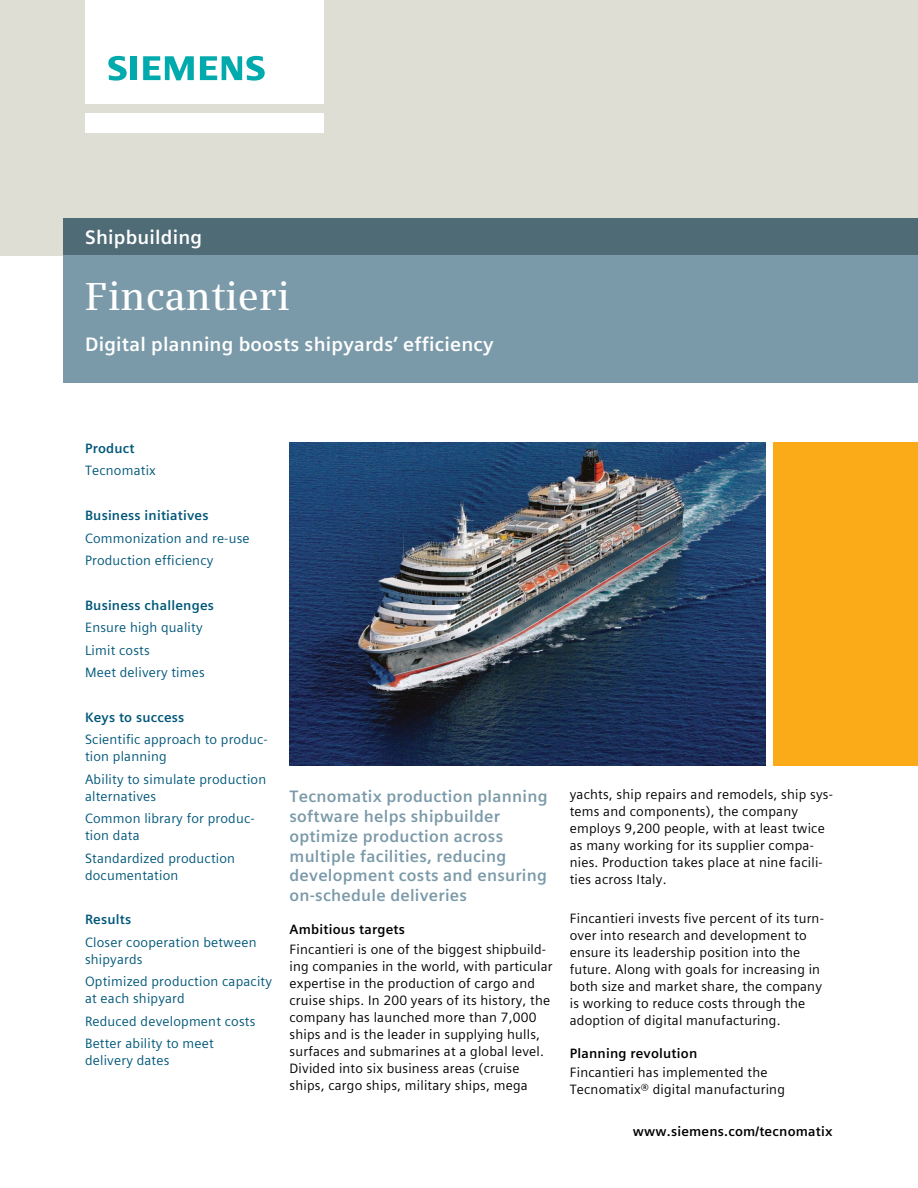
<style>
.page{position:relative;width:918px;height:1188px;background:#fff}
.page>*{position:absolute;margin:0;border:0;box-sizing:border-box;transform-origin:0 0}
.Company_name__26pt_S{font:600 39px "Siemens Serif";color:#fff}
.Subhead__13pt{font:700 19.5px "Siemens Sans Global";letter-spacing:.01em;color:#fff}
.Product_name{font:700 19.5px "Siemens Sans Global";letter-spacing:.01em;color:#fff}
.Body_lead_text{font:700 16.5px/19.8px "Siemens Sans Global";letter-spacing:.015em;color:#7b9aa9}
.Body_text{font:13.5px/17px "Siemens Sans Global";letter-spacing:.015em;color:#000}
.Side_bar_text{font:13.5px/17px "Siemens Sans Global";letter-spacing:.015em;color:#005779}
.Side_bar_head{font:700 13.5px "Siemens Sans Global";letter-spacing:.015em;color:#005779}
.Body_subhead{font:700 13.5px "Siemens Sans Global";letter-spacing:.015em;color:#000}
.cover_url{font:700 13.5px "Siemens Sans Global";letter-spacing:.015em;color:#000}
</style>
<div class="page">
<div style="left:0;top:0;width:918px;height:255px;background:#dfded5"></div>
<img style="left:289px;top:442px;width:476px;height:323px">
<div style="left:85px;top:113px;width:238px;height:19px;background:#fff"></div>
<div style="left:85px;top:0;width:238px;height:104px;background:#fff"></div>
<svg style="left:108px;top:56px;width:19px;height:25px"></svg>
<div style="left:130px;top:56px;width:7px;height:24px;background:#00aaad"></div>
<svg style="left:143px;top:56px;width:51px;height:24px"></svg>
<svg style="left:200px;top:56px;width:65px;height:25px"></svg>
<div style="left:64px;top:218px;width:854px;height:37px;background:#4f6b75"></div>
<div style="left:64px;top:255px;width:854px;height:128px;background:#7b9aa9"></div>
<div style="left:774px;top:442px;width:144px;height:323px;background:#fbab18"></div>
<p class="Product_name" style="left:85px;top:222px;width:119px">Shipbuilding</p>
<p class="Company_name__26pt_S" style="left:85px;top:274px;width:206px">Fincantieri</p>
<p class="Subhead__13pt" style="left:85px;top:329px;width:410px">Digital planning boosts shipyards’ efficiency</p>
<p class="Side_bar_head" style="left:85px;top:438px;width:51px">Product</p>
<p class="Side_bar_text" style="left:85px;top:462px;width:72px">Tecnomatix</p>
<p class="Side_bar_head" style="left:85px;top:505px;width:125px">Business initiatives</p>
<p class="Side_bar_text" style="left:85px;top:530px;width:166px">Commonization and re-use</p>
<p class="Side_bar_text" style="left:85px;top:552px;width:130px">Production efficiency</p>
<p class="Side_bar_head" style="left:85px;top:595px;width:131px">Business challenges</p>
<p class="Side_bar_text" style="left:85px;top:619px;width:119px">Ensure high quality</p>
<p class="Side_bar_text" style="left:85px;top:642px;width:66px">Limit costs</p>
<p class="Side_bar_text" style="left:85px;top:664px;width:121px">Meet delivery times</p>
<p class="Side_bar_head" style="left:85px;top:707px;width:101px">Keys to success</p>
<p class="Side_bar_text" style="left:85px;top:731px;width:184px">Scientific approach to produc&shy;tion planning</p>
<p class="Side_bar_text" style="left:85px;top:771px;width:183px">Ability to simulate production alternatives</p>
<p class="Side_bar_text" style="left:85px;top:810px;width:171px">Common library for produc&shy;tion data</p>
<p class="Side_bar_text" style="left:85px;top:850px;width:152px">Standardized production documentation</p>
<p class="Side_bar_head" style="left:85px;top:909px;width:48px">Results</p>
<p class="Side_bar_text" style="left:85px;top:934px;width:173px">Closer cooperation between shipyards</p>
<p class="Side_bar_text" style="left:85px;top:973px;width:189px">Optimized production capacity at each shipyard</p>
<p class="Side_bar_text" style="left:85px;top:1013px;width:172px">Reduced development costs</p>
<p class="Side_bar_text" style="left:85px;top:1035px;width:130px">Better ability to meet delivery dates</p>
<p class="Body_lead_text" style="left:290px;top:787px;width:260px">Tecnomatix production planning software helps shipbuilder optimize production across multiple facilities, reducing development costs and ensuring on-schedule deliveries</p>
<p class="Body_subhead" style="left:290px;top:919px;width:117px">Ambitious targets</p>
<p class="Body_text" style="left:290px;top:940px;width:265px">Fincantieri is one of the biggest shipbuild&shy;ing companies in the world, with particular expertise in the production of cargo and cruise ships. In 200 years of its history, the company has launched more than 7,000 ships and is the leader in supplying hulls, surfaces and submarines at a global level.<br>Divided into six business areas (cruise ships, cargo ships, military ships, mega</p>
<p class="Body_text" style="left:570px;top:786px;width:265px">yachts, ship repairs and remodels, ship sys&shy;tems and components), the company employs 9,200 people, with at least twice as many working for its supplier compa&shy;nies. Production takes place at nine facili&shy;ties across Italy.</p>
<p class="Body_text" style="left:570px;top:910px;width:256px">Fincantieri invests five percent of its turn&shy;over into research and development to ensure its leadership position into the future. Along with goals for increasing in both size and market share, the company is working to reduce costs through the adoption of digital manufacturing.</p>
<p class="Body_subhead" style="left:570px;top:1043px;width:129px">Planning revolution</p>
<p class="Body_text" style="left:570px;top:1064px;width:217px">Fincantieri has implemented the<br>Tecnomatix® digital manufacturing</p>
<p class="cover_url" style="left:633px;top:1121px;width:201px">www.siemens.com/tecnomatix</p>
</div>
